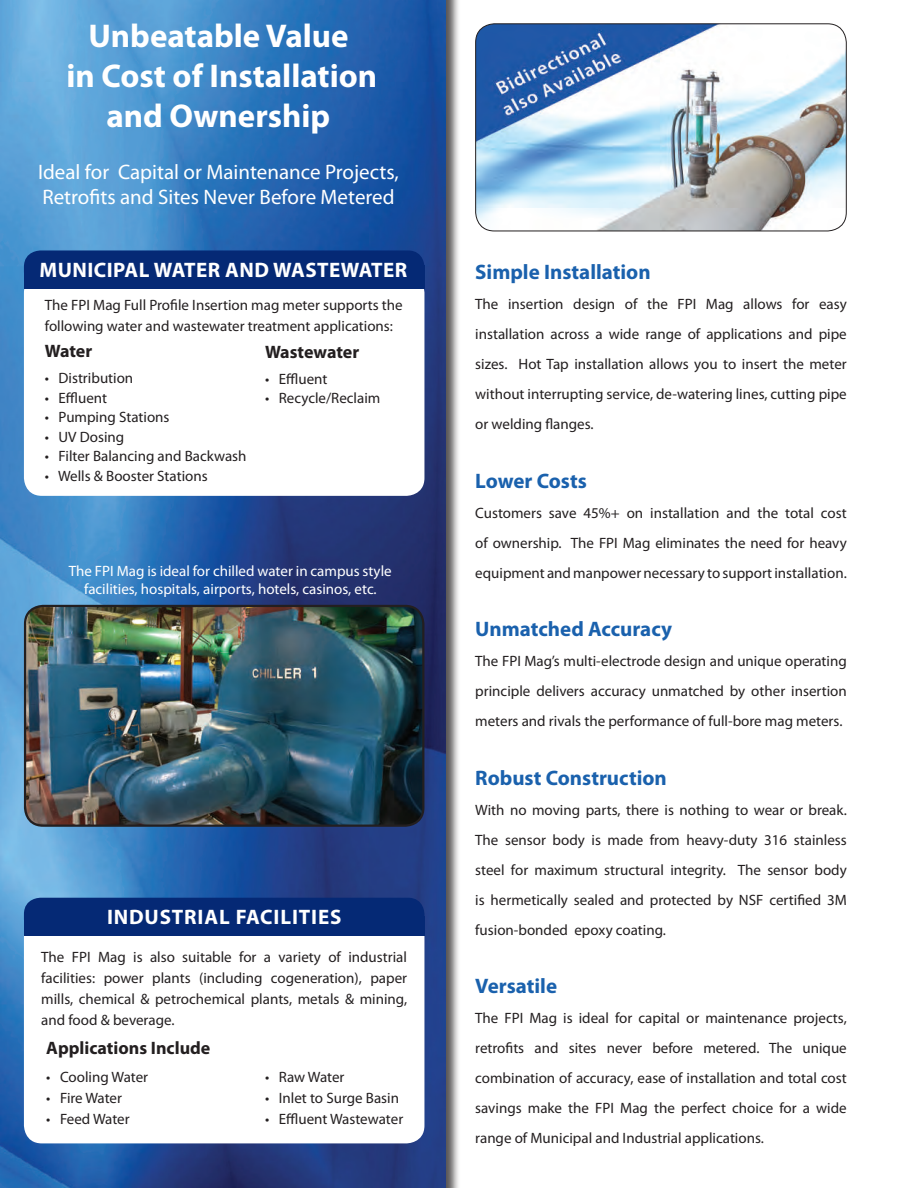
<style>
.page{position:relative;width:918px;height:1188px;background:#fff}
.page>*{position:absolute;margin:0;border:0;box-sizing:border-box;transform-origin:0 0}
.t1{font:700 33px/39.6px "Myriad Pro";color:#fff;text-align:center}
.t2{font:21px/25.2px "Myriad Pro";color:#fff}
.t3{font:700 21px "Myriad Pro";color:#1a61ad}
.t4{font:700 21px "Myriad Pro";letter-spacing:.02em;color:#fff}
.t5{font:700 21px "Myriad Pro";letter-spacing:.04em;color:#fff}
.t6{font:700 18px "Myriad Pro";color:#231f20}
.t7{font:15px/30px "Myriad Pro";color:#231f20;text-align:justify}
.t8{font:15px/18px "Myriad Pro";color:#fff;text-align:center}
</style>
<div class="page">
<div style="left:0;top:0;width:461px;height:1188px;background:#231f20;opacity:.75"></div>
<img style="left:0;top:0;width:446px;height:1188px">
<div style="left:24px;top:275px;width:400px;height:221px;background:#fff;border-radius:18px"></div>
<div style="left:24px;top:265px;width:400px;height:24px;background:#052975"></div>
<div style="left:24px;top:250px;width:400px;height:38px;background:#052975;border-radius:17px"></div>
<div style="left:24px;top:918px;width:400px;height:225px;background:#fff;border-radius:18px"></div>
<div style="left:24px;top:898px;width:400px;height:38px;background:#052975;border-radius:17px"></div>
<div style="left:24px;top:916px;width:400px;height:20px;background:#052975"></div>
<img style="left:25px;top:606px;width:398px;height:220px">
<div style="left:24px;top:605px;width:400px;height:222px;border:2px solid #231f20;border-radius:18px"></div>
<img style="left:476px;top:25px;width:370px;height:206px">
<div style="left:475px;top:23px;width:372px;height:208px;border:1px solid #231f20;border-radius:19px"></div>
<h1 class="t1" style="left:66px;top:15px;width:312px">Unbeatable Value<br>in Cost of Installation and Ownership</h1>
<h2 class="t2" style="left:38px;top:159px;width:362px">Ideal for Capital or Maintenance Projects,<br>Retrofits and Sites Never Before Metered</h2>
<h2 class="t4" style="left:40px;top:256px;width:369px">MUNICIPAL WATER AND WASTEWATER</h2>
<p class="t7" style="left:45px;top:295px;width:359px;line-height:21px">The FPI Mag Full Profile Insertion mag meter supports the following water and wastewater treatment applications:</p>
<p class="t6" style="left:45px;top:339px;width:49px">Water</p>
<p class="t7" style="left:45px;top:363px;width:90px">• Distribution</p>
<p class="t7" style="left:45px;top:383px;width:64px">• Effluent</p>
<p class="t7" style="left:45px;top:402px;width:126px">• Pumping Stations</p>
<p class="t7" style="left:45px;top:422px;width:81px">• UV Dosing</p>
<p class="t7" style="left:45px;top:441px;width:203px">• Filter Balancing and Backwash</p>
<p class="t7" style="left:45px;top:461px;width:164px">• Wells &amp; Booster Stations</p>
<p class="t6" style="left:265px;top:340px;width:96px">Wastewater</p>
<p class="t7" style="left:265px;top:364px;width:64px">• Effluent</p>
<p class="t7" style="left:265px;top:383px;width:117px">• Recycle/Reclaim</p>
<p class="t8" style="left:69px;top:562px;width:324px">The FPI Mag is ideal for chilled water in campus style facilities, hospitals, airports, hotels, casinos, etc.</p>
<h2 class="t5" style="left:107px;top:904px;width:236px">INDUSTRIAL FACILITIES</h2>
<p class="t7" style="left:41px;top:946px;width:367px;line-height:21px">The FPI Mag is also suitable for a variety of industrial facilities: power plants (including cogeneration), paper mills, chemical &amp; petrochemical plants, metals &amp; mining, and food &amp; beverage.</p>
<p class="t6" style="left:46px;top:1036px;width:166px">Applications Include</p>
<p class="t7" style="left:46px;top:1062px;width:103px">• Cooling Water</p>
<p class="t7" style="left:46px;top:1083px;width:77px">• Fire Water</p>
<p class="t7" style="left:46px;top:1104px;width:85px">• Feed Water</p>
<p class="t7" style="left:265px;top:1062px;width:81px">• Raw Water</p>
<p class="t7" style="left:265px;top:1083px;width:135px">• Inlet to Surge Basin</p>
<p class="t7" style="left:265px;top:1104px;width:140px">• Effluent Wastewater</p>
<h2 class="t3" style="left:475px;top:259px;width:177px">Simple Installation</h2>
<p class="t7" style="left:475px;top:289px;width:373px">The insertion design of the FPI Mag allows for easy installation across a wide range of applications and pipe sizes. Hot Tap installation allows you to insert the meter without interrupting service, de-watering lines, cutting pipe or welding flanges.</p>
<h2 class="t3" style="left:475px;top:467px;width:113px">Lower Costs</h2>
<p class="t7" style="left:475px;top:498px;width:373px">Customers save 45%+ on installation and the total cost of ownership. The FPI Mag eliminates the need for heavy equipment and manpower necessary to support installation.</p>
<h2 class="t3" style="left:475px;top:616px;width:198px">Unmatched Accuracy</h2>
<p class="t7" style="left:475px;top:646px;width:373px">The FPI Mag’s multi-electrode design and unique operating principle delivers accuracy unmatched by other insertion meters and rivals the performance of full-bore mag meters.</p>
<h2 class="t3" style="left:475px;top:764px;width:193px">Robust Construction</h2>
<p class="t7" style="left:475px;top:795px;width:373px">With no moving parts, there is nothing to wear or break.<br>The sensor body is made from heavy-duty 316 stainless steel for maximum structural integrity. The sensor body is hermetically sealed and protected by NSF certified 3M fusion-bonded epoxy coating.</p>
<h2 class="t3" style="left:475px;top:973px;width:83px">Versatile</h2>
<p class="t7" style="left:475px;top:1003px;width:373px">The FPI Mag is ideal for capital or maintenance projects, retrofits and sites never before metered. The unique combination of accuracy, ease of installation and total cost savings make the FPI Mag the perfect choice for a wide range of Municipal and Industrial applications.</p>
</div>
